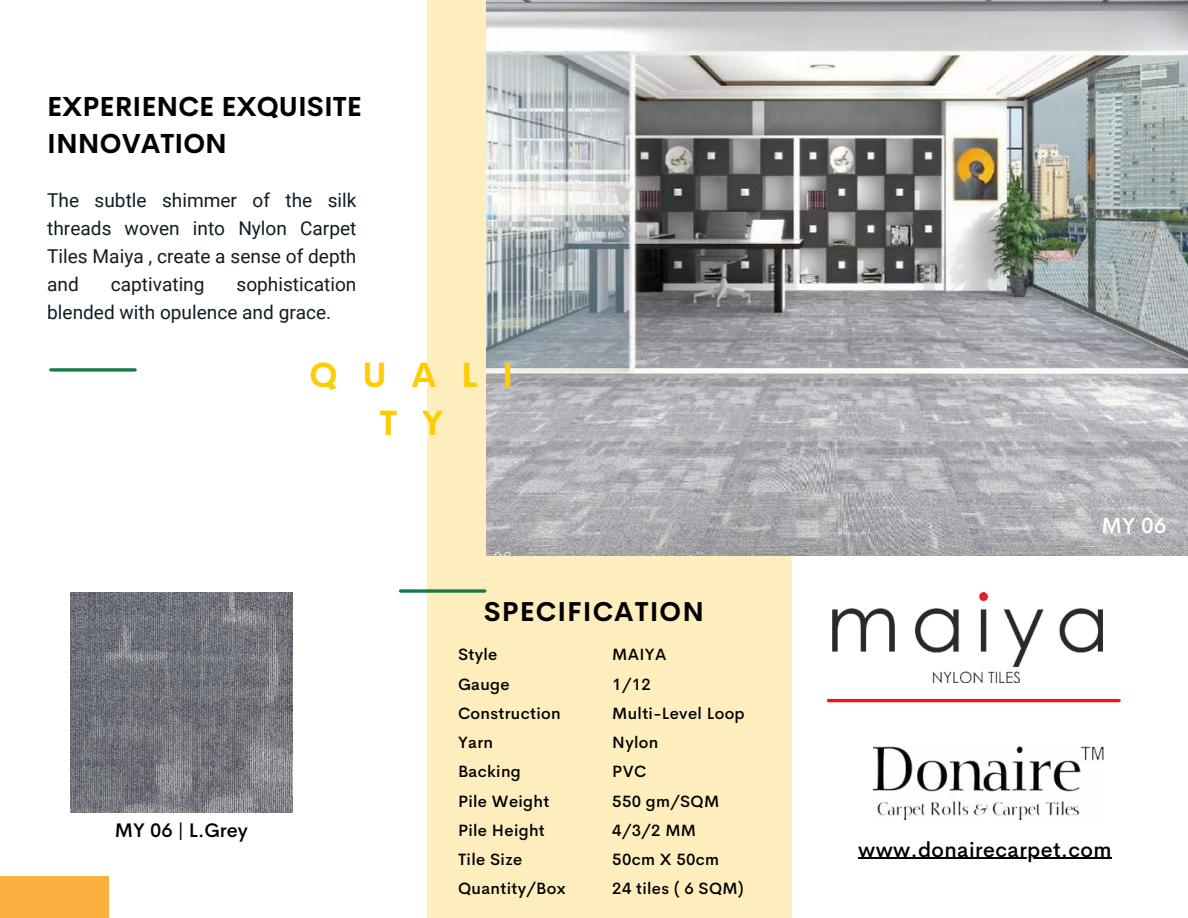
<style>
.page{position:relative;width:1188px;height:918px;background:#fff}
.page>*{position:absolute;margin:0;border:0;box-sizing:border-box;transform-origin:0 0}
.t1{font:700 34.35px/47.2px "Cerebri Sans";letter-spacing:.715em;color:#fc0;text-align:center}
.t2{font:700 27px/37px "Cerebri Sans";color:#000}
.t3{font:700 26.7px "Cerebri Sans";letter-spacing:.04em;color:#000}
.t4{font:500 21.9px "Cerebri Sans";color:#fff}
.t5{font:500 21px "Cerebri Sans";letter-spacing:.02em;color:#000}
.t6{font:500 19.5px "Cerebri Sans";color:#000}
.t7{font:19.05px/28.2px "Roboto";color:#101c24;text-align:justify}
.t8{font:500 16.2px/29.2px "Cerebri Sans";letter-spacing:.02em;color:#000}
</style>
<div class="page">
<div style="left:427px;top:0;width:364px;height:918px;background:#ffeebd"></div>
<img style="left:487px;top:0;width:701px;height:556px">
<img style="left:71px;top:593px;width:221px;height:219px">
<hr style="left:829px;top:699px;width:290px;height:3px;background:#e61818">
<svg style="left:51px;top:368px;width:84px;height:4px"></svg>
<svg style="left:401px;top:589px;width:84px;height:4px"></svg>
<img style="left:874px;top:746px;width:229px;height:73px">
<img style="left:832px;top:593px;width:270px;height:90px">
<hr style="left:858px;top:858px;width:254px;height:1px;background:#000">
<div style="left:0;top:876px;width:109px;height:42px;background:#fbb040"></div>
<h2 class="t2" style="left:47px;top:85px;width:316px">EXPERIENCE EXQUISITE<br>INNOVATION</h2>
<p class="t7" style="left:47px;top:185px;width:311px">The subtle shimmer of the silk threads woven into Nylon Carpet Tiles Maiya , create a sense of depth and</p>
<p class="t7" style="left:47px;top:270px;width:311px;text-indent:189px">sophistication blended with opulence and grace.</p>
<p class="t7" style="left:111px;top:270px;width:95px">captivating</p>
<h1 class="t1" style="left:310px;top:349px;width:205px">QUALI<br>T Y</h1>
<p class="t6" style="left:115px;top:815px;width:135px">MY 06 | L.Grey</p>
<h3 class="t3" style="left:484px;top:590px;width:222px">SPECIFICATION</h3>
<p class="t8" style="left:458px;top:639px;width:109px">Style<br>Gauge<br>Construction<br>Yarn<br>Backing<br>Pile Weight<br>Pile Height<br>Tile Size<br>Quantity/Box</p>
<p class="t8" style="left:612px;top:639px;width:134px">MAIYA<br>1/12<br>Multi-Level Loop<br>Nylon<br>PVC<br>550 gm/SQM<br>4/3/2 MM<br>50cm X 50cm<br>24 tiles ( 6 SQM)</p>
<h3 class="t4" style="left:1102px;top:508px;width:66px">MY 06</h3>
<p class="t5" style="left:858px;top:833px;width:255px">www.donairecarpet.com</p>
</div>
